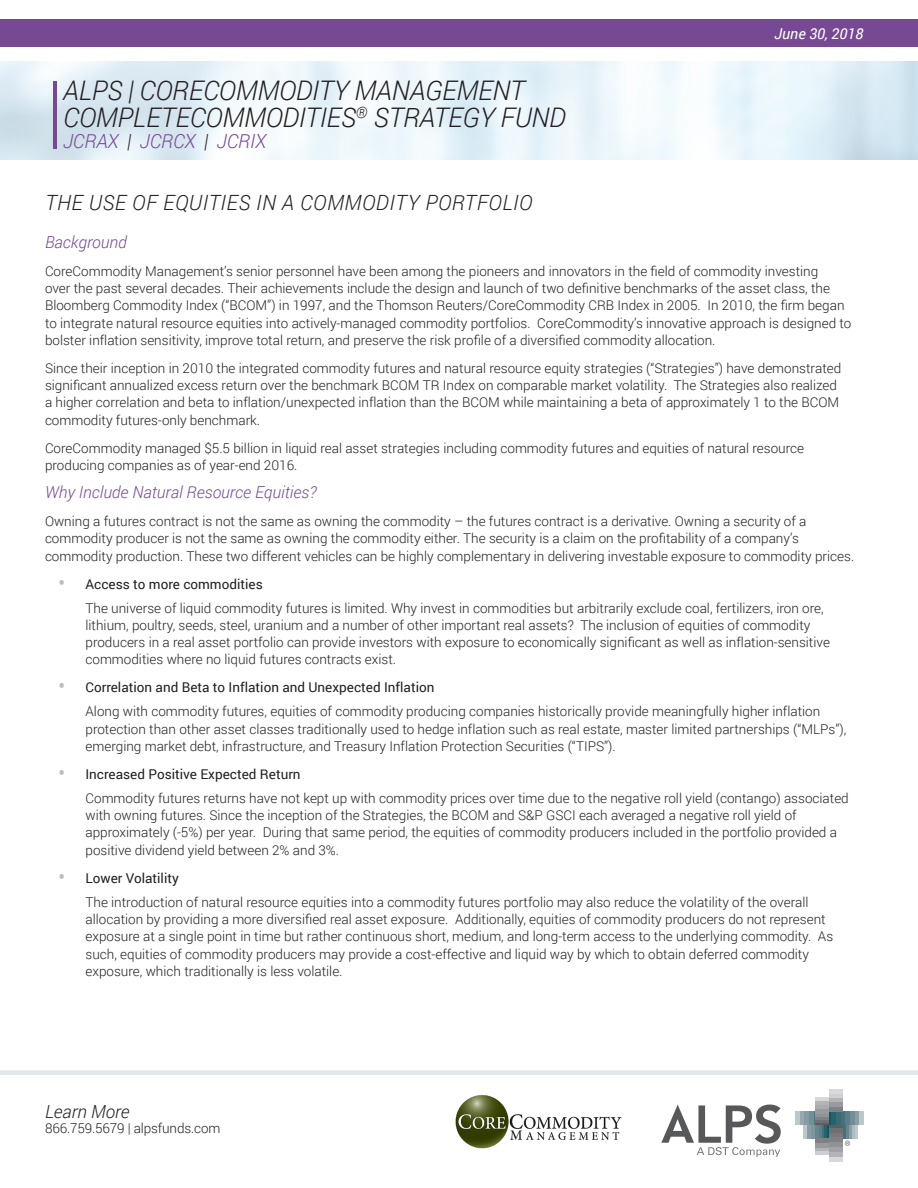
<style>
.page{position:relative;width:918px;height:1188px;background:#fff}
.page>*{position:absolute;margin:0;border:0;box-sizing:border-box;transform-origin:0 0}
.t1{font:italic 300 27px/27px "Roboto";letter-spacing:-.01em;color:#231f20}
.t2{font:italic 300 21px "Roboto";letter-spacing:.025em;color:#231f20}
.t3{font:italic 300 19.5px "Roboto";letter-spacing:-.01em;color:#774993}
.t4{font:italic 300 18px "Roboto";color:#231f20}
.t5{font:italic 300 16.5px "Roboto";color:#774993}
.t6{font:italic 15px "Roboto";color:#fff}
.t7{font:300 13.5px/17.2px "Roboto";color:#231f20}
.t8{font:13.5px "Roboto";color:#231f20}
.s1{color:#231f20}
.s2{font-weight:700;font-size:18px;color:#bcbdc0}
</style>
<div class="page">
<div style="left:809px;top:1111px;width:5px;height:14px;background:#738e98"></div>
<div style="left:804px;top:1111px;width:5px;height:14px;background:#869ca4"></div>
<hr style="left:800px;top:1111px;width:4px;height:14px;background:#97a8af">
<div style="left:795px;top:1111px;width:5px;height:14px;background:#bcc7cc"></div>
<hr style="left:829px;top:1111px;width:3px;height:14px;background:#0d5962">
<hr style="left:832px;top:1111px;width:4px;height:14px;background:#26636e">
<div style="left:836px;top:1111px;width:5px;height:14px;background:#3c6a74"></div>
<hr style="left:841px;top:1111px;width:4px;height:14px;background:#46707a">
<div style="left:845px;top:1111px;width:5px;height:14px;background:#5c7e87"></div>
<div style="left:850px;top:1111px;width:5px;height:14px;background:#738e98"></div>
<hr style="left:855px;top:1111px;width:4px;height:14px;background:#8a9ea6">
<div style="left:859px;top:1111px;width:5px;height:14px;background:#bcc7cc"></div>
<hr style="left:803px;top:1125px;width:4px;height:14px;background:#bcc7cc">
<hr style="left:807px;top:1125px;width:4px;height:14px;background:#8a9ea6">
<hr style="left:811px;top:1125px;width:4px;height:14px;background:#7e969f">
<hr style="left:842px;top:1125px;width:4px;height:14px;background:#46707a">
<svg style="left:845px;top:1125px;width:12px;height:21px"></svg>
<div style="left:815px;top:1097px;width:14px;height:5px;background:#d7d8da"></div>
<hr style="left:815px;top:1102px;width:14px;height:4px;background:#b3b4b8">
<svg style="left:815px;top:1106px;width:14px;height:4px"></svg>
<hr style="left:815px;top:1110px;width:14px;height:4px;background:#989a9d">
<svg style="left:814px;top:1111px;width:15px;height:28px"></svg>
<hr style="left:815px;top:1139px;width:14px;height:4px;background:#7f8184">
<div style="left:815px;top:1143px;width:14px;height:5px;background:#989a9d"></div>
<hr style="left:815px;top:1148px;width:14px;height:3px;background:#b3b4b8">
<hr style="left:815px;top:1151px;width:14px;height:4px;background:#cecfd1">
<hr style="left:829px;top:1125px;width:14px;height:3px;background:#5e5e61">
<div style="left:829px;top:1128px;width:14px;height:5px;background:#6f7073"></div>
<div style="left:829px;top:1133px;width:14px;height:5px;background:#78797c"></div>
<hr style="left:829px;top:1138px;width:14px;height:4px;background:#7f8184">
<div style="left:829px;top:1142px;width:14px;height:5px;background:#909295"></div>
<div style="left:829px;top:1147px;width:14px;height:5px;background:#a1a3a6"></div>
<div style="left:829px;top:1152px;width:14px;height:5px;background:#b3b4b8"></div>
<div style="left:829px;top:1157px;width:14px;height:5px;background:#d7d8da"></div>
<hr style="left:829px;top:1107px;width:14px;height:4px;background:#7f8184">
<div style="left:829px;top:1102px;width:14px;height:5px;background:#989a9d"></div>
<hr style="left:829px;top:1098px;width:14px;height:4px;background:#b3b4b8">
<div style="left:829px;top:1093px;width:14px;height:5px;background:#cecfd1"></div>
<hr style="left:829px;top:1089px;width:14px;height:4px;background:#d8d9db">
<svg style="left:661px;top:1105px;width:120px;height:52px"></svg>
<div style="left:0;top:1070px;width:918px;height:5px;background:#e2e6eb"></div>
<img style="left:0;top:62px;width:918px;height:97px">
<hr style="left:54px;top:81px;width:3px;height:68px;background:#774993">
<div style="left:0;top:20px;width:918px;height:27px;background:#774993"></div>
<img style="left:455px;top:1095px;width:167px;height:54px">
<h1 class="t1" style="left:63px;top:76px;width:504px">ALPS | CORECOMMODITY MANAGEMENT<br>COMPLETECOMMODITIES<sup>®</sup> STRATEGY FUND</h1>
<h3 class="t3" style="left:63px;top:128px;width:205px">JCRAX <span class="s1">|</span> JCRCX <span class="s1">|</span> JCRIX</h3>
<p class="t6" style="left:775px;top:23px;width:90px">June 30, 2018</p>
<p class="t2" style="left:45px;top:188px;width:489px">THE USE OF EQUITIES IN A COMMODITY PORTFOLIO</p>
<p class="t5" style="left:45px;top:231px;width:83px">Background</p>
<p class="t7" style="left:45px;top:262px;width:808px">CoreCommodity Management’s senior personnel have been among the pioneers and innovators in the field of commodity investing<br>over the past several decades. Their achievements include the design and launch of two definitive benchmarks of the asset class, the Bloomberg Commodity Index (“BCOM”) in 1997, and the Thomson Reuters/CoreCommodity CRB Index in 2005. In 2010, the firm began to integrate natural resource equities into actively-managed commodity portfolios. CoreCommodity’s innovative approach is designed to bolster inflation sensitivity, improve total return, and preserve the risk profile of a diversified commodity allocation.</p>
<p class="t7" style="left:45px;top:359px;width:798px">Since their inception in 2010 the integrated commodity futures and natural resource equity strategies (“Strategies”) have demonstrated significant annualized excess return over the benchmark BCOM TR Index on comparable market volatility. The Strategies also realized a higher correlation and beta to inflation/unexpected inflation than the BCOM while maintaining a beta of approximately 1 to the BCOM commodity futures-only benchmark.</p>
<p class="t7" style="left:45px;top:439px;width:761px">CoreCommodity managed $5.5 billion in liquid real asset strategies including commodity futures and equities of natural resource producing companies as of year-end 2016.</p>
<p class="t5" style="left:45px;top:481px;width:273px">Why Include Natural Resource Equities?</p>
<p class="t7" style="left:45px;top:512px;width:811px">Owning a futures contract is not the same as owning the commodity – the futures contract is a derivative. Owning a security of a commodity producer is not the same as owning the commodity either. The security is a claim on the profitability of a company’s commodity production. These two different vehicles can be highly complementary in delivering investable exposure to commodity prices.</p>
<p class="t8" style="left:58px;top:574px;width:206px"><span class="s2">•</span> Access to more commodities</p>
<p class="t7" style="left:86px;top:599px;width:746px">The universe of liquid commodity futures is limited. Why invest in commodities but arbitrarily exclude coal, fertilizers, iron ore, lithium, poultry, seeds, steel, uranium and a number of other important real assets? The inclusion of equities of commodity producers in a real asset portfolio can provide investors with exposure to economically significant as well as inflation-sensitive commodities where no liquid futures contracts exist.</p>
<p class="t8" style="left:58px;top:678px;width:377px"><span class="s2">•</span> Correlation and Beta to Inflation and Unexpected Inflation</p>
<p class="t7" style="left:86px;top:703px;width:762px">Along with commodity futures, equities of commodity producing companies historically provide meaningfully higher inflation protection than other asset classes traditionally used to hedge inflation such as real estate, master limited partnerships (“MLPs”), emerging market debt, infrastructure, and Treasury Inflation Protection Securities (“TIPS”).</p>
<p class="t8" style="left:58px;top:765px;width:244px"><span class="s2">•</span> Increased Positive Expected Return</p>
<p class="t7" style="left:86px;top:789px;width:765px">Commodity futures returns have not kept up with commodity prices over time due to the negative roll yield (contango) associated with owning futures. Since the inception of the Strategies, the BCOM and S&amp;P GSCI each averaged a negative roll yield of approximately (-5%) per year. During that same period, the equities of commodity producers included in the portfolio provided a positive dividend yield between 2% and 3%.</p>
<p class="t8" style="left:58px;top:869px;width:122px"><span class="s2">•</span> Lower Volatility</p>
<p class="t7" style="left:86px;top:893px;width:749px">The introduction of natural resource equities into a commodity futures portfolio may also reduce the volatility of the overall allocation by providing a more diversified real asset exposure. Additionally, equities of commodity producers do not represent exposure at a single point in time but rather continuous short, medium, and long-term access to the underlying commodity. As such, equities of commodity producers may provide a cost-effective and liquid way by which to obtain deferred commodity exposure, which traditionally is less volatile.</p>
<h3 class="t4" style="left:45px;top:1099px;width:86px">Learn More</h3>
<p class="t7" style="left:45px;top:1119px;width:177px">866.759.5679 | alpsfunds.com</p>
</div>
